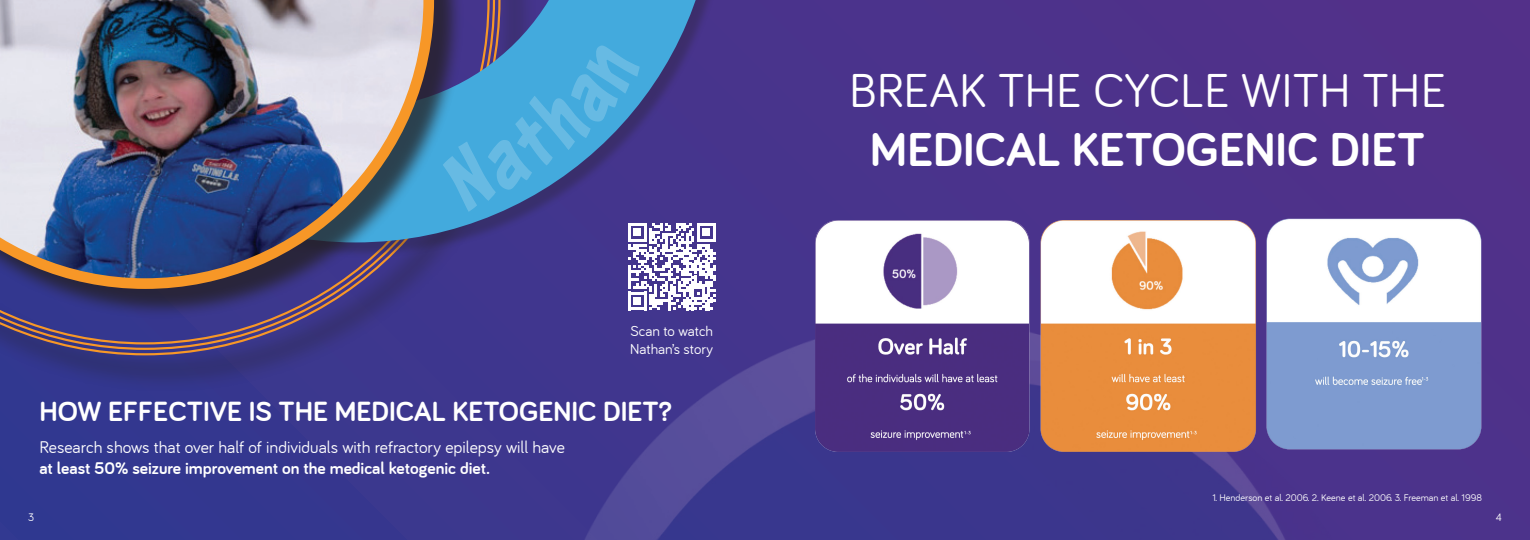
<style>
.page{position:relative;width:1530px;height:540px;background:#fff}
.page>*{position:absolute;margin:0;border:0;box-sizing:border-box;transform-origin:0 0}
.t1{font:49.25px/59px "Bariol";color:#fff;text-align:center}
.t2{font:700 28.75px "Bariol";color:#fff}
.t3{font:17.5px/21px "Bariol";color:#fff}
.t4{font:15px/18px "Bariol";color:#fff}
.t5{font:11.25px "Bariol";color:#fff}
.t6{font:10px "Bariol";color:#fff}
.s1{font-weight:700}
</style>
<div class="page">
<div style="left:0;top:0;width:1530px;height:540px;background:linear-gradient(to right,#313990,#563089)"></div>
<img style="left:555px;top:297px;width:866px;height:243px">
<img style="left:807px;top:212px;width:453px;height:249px">
<div style="left:0;top:0;width:537px;height:392px;background:#231f20;opacity:.75"></div>
<svg style="left:0;top:258px;width:496px;height:93px;background:#4d3f7d"></svg>
<svg style="left:0;top:258px;width:490px;height:86px;background:#4a3e81"></svg>
<div style="left:0;top:0;width:731px;height:258px;background:#45358d"></div>
<svg style="left:464px;top:0;width:245px;height:239px"></svg>
<img style="left:1264px;top:208px;width:224px;height:250px">
<div style="left:0;top:0;width:464px;height:319px;background:#231f20;opacity:.75"></div>
<img style="left:0;top:0;width:434px;height:289px">
<svg style="left:628px;top:223px;width:87px;height:87px"></svg>
<svg style="left:438px;top:42px;width:204px;height:170px"></svg>
<p class="t4" style="left:630px;top:322px;width:85px">Scan to watch<br>Nathan’s story</p>
<p class="t2" style="left:39px;top:395px;width:634px">HOW EFFECTIVE IS THE MEDICAL KETOGENIC DIET?</p>
<p class="t3" style="left:39px;top:437px;width:527px">Research shows that over half of individuals with refractory epilepsy will have <span class="s1">at least 50% seizure improvement on the medical ketogenic diet.</span></p>
<p class="t1" style="left:849px;top:61px;width:599px">BREAK THE CYCLE WITH THE<br><span class="s1">MEDICAL KETOGENIC DIET</span></p>
<p class="t6" style="left:1212px;top:492px;width:271px">1. Henderson et al. 2006. 2. Keene et al. 2006. 3. Freeman et al. 1998</p>
<p class="t5" style="left:28px;top:511px;width:8px">3</p>
<p class="t5" style="left:1496px;top:511px;width:8px">4</p>
</div>
